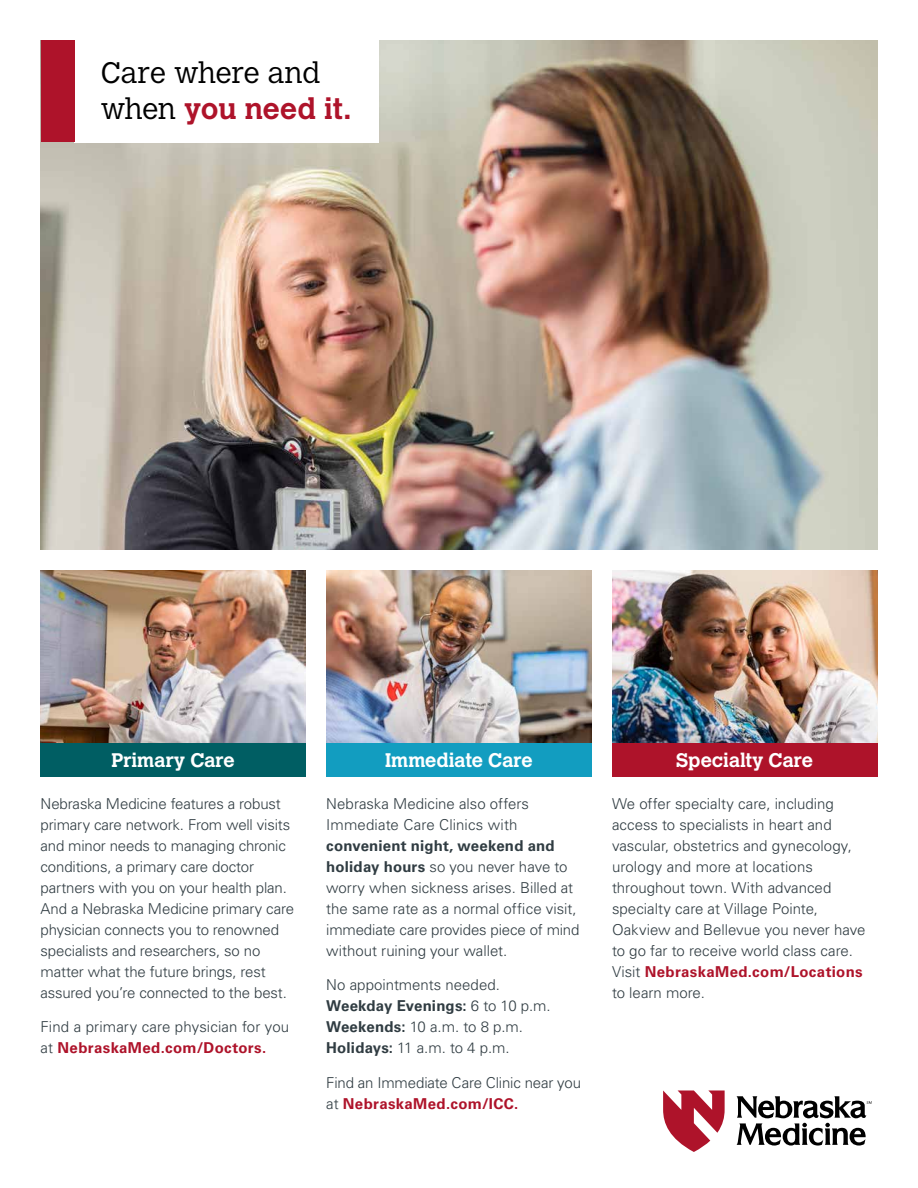
<style>
.page{position:relative;width:918px;height:1188px;background:#fff}
.page>*{position:absolute;margin:0;border:0;box-sizing:border-box;transform-origin:0 0}
.t1{font:300 29.4px/35.4px "Calvert";letter-spacing:-.015em;color:#000}
.t2{font:700 19.5px "Calvert";letter-spacing:-.005em;color:#fff}
.t3{font:300 15px/21px "Univers LT Std";letter-spacing:-.005em;color:#303c42}
.s1{font-weight:700;color:#ae132a}
.s2{font-weight:700}
</style>
<div class="page">
<svg style="left:663px;top:1090px;width:62px;height:62px"></svg>
<svg style="left:737px;top:1096px;width:135px;height:50px"></svg>
<img style="left:40px;top:571px;width:266px;height:172px">
<div style="left:40px;top:743px;width:266px;height:34px;background:#005e63"></div>
<img style="left:326px;top:571px;width:266px;height:172px">
<div style="left:326px;top:743px;width:266px;height:34px;background:#129dc0"></div>
<img style="left:612px;top:571px;width:266px;height:172px">
<div style="left:612px;top:743px;width:266px;height:34px;background:#ae132a"></div>
<img style="left:41px;top:40px;width:837px;height:510px">
<div style="left:74px;top:25px;width:304px;height:117px;background:#fff"></div>
<div style="left:41px;top:40px;width:33px;height:102px;background:#ae132a"></div>
<h1 class="t1" style="left:101px;top:56px;width:253px">Care where and when <span class="s1">you need it.</span></h1>
<h2 class="t2" style="left:112px;top:748px;width:125px">Primary Care</h2>
<p class="t3" style="left:40px;top:793px;width:255px">Nebraska Medicine features a robust primary care network. From well visits and minor needs to managing chronic conditions, a primary care doctor partners with you on your health plan.<br>And a Nebraska Medicine primary care physician connects you to renowned specialists and researchers, so no matter what the future brings, rest assured you’re connected to the best.</p>
<p class="t3" style="left:40px;top:1016px;width:250px">Find a primary care physician for you at <span class="s1">NebraskaMed.com/Doctors.</span></p>
<h2 class="t2" style="left:385px;top:748px;width:149px">Immediate Care</h2>
<p class="t3" style="left:326px;top:793px;width:204px">Nebraska Medicine also offers<br>Immediate Care Clinics with</p>
<p class="t3" style="left:326px;top:835px;width:255px"><span class="s2">convenient night, weekend and holiday hours</span> so you never have to worry when sickness arises. Billed at the same rate as a normal office visit, immediate care provides piece of mind without ruining your wallet.</p>
<p class="t3" style="left:326px;top:974px;width:226px">No appointments needed.<br><span class="s2">Weekday Evenings:</span> 6 to 10 p.m.<br><span class="s2">Weekends:</span> 10 a.m. to 8 p.m.<br><span class="s2">Holidays:</span> 11 a.m. to 4 p.m.</p>
<p class="t3" style="left:326px;top:1072px;width:256px">Find an Immediate Care Clinic near you at <span class="s1">NebraskaMed.com/ICC.</span></p>
<h2 class="t2" style="left:676px;top:748px;width:138px">Specialty Care</h2>
<p class="t3" style="left:612px;top:793px;width:255px">We offer specialty care, including access to specialists in heart and vascular, obstetrics and gynecology, urology and more at locations throughout town. With advanced specialty care at Village Pointe,<br>Oakview and Bellevue you never have to go far to receive world class care.<br>Visit <span class="s1">NebraskaMed.com/Locations </span>to learn more.</p>
</div>
